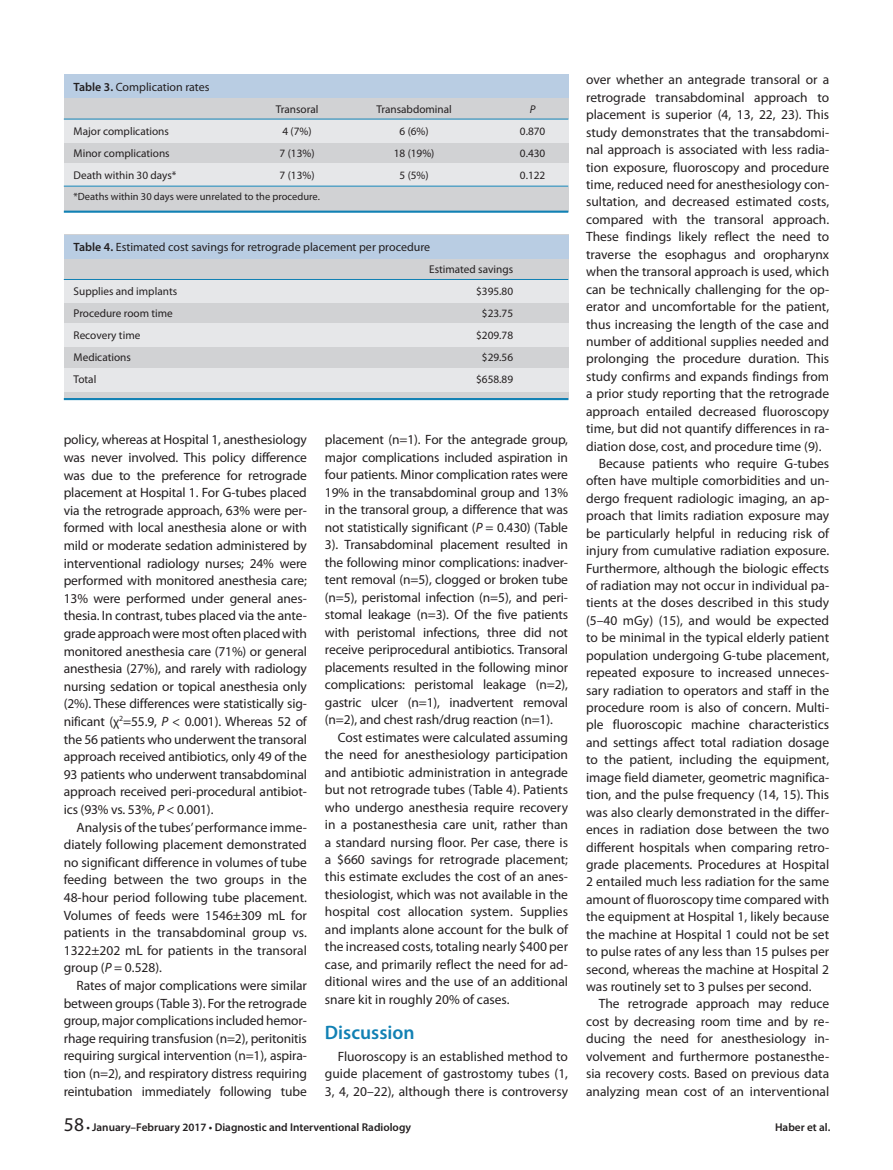
<style>
.page{position:relative;width:893px;height:1170px;background:#fff}
.page>*{position:absolute;margin:0;border:0;box-sizing:border-box;transform-origin:0 0}
.t1{font:600 19.5px "Myriad Pro";color:#1181b4}
.t2{font:13.5px/17.5px "Myriad Pro";color:#231f20;text-align:justify}
.t3{font:12px "Myriad Pro";color:#231f20}
.t4{font:11.25px "Myriad Pro";color:#231f20}
.t5{font:600 11.25px "Myriad Pro";color:#231f20}
.t6{font:italic 11.25px "Myriad Pro";color:#231f20}
.t7{font:10.5px "Myriad Pro";color:#231f20}
.s1{font-weight:600}
.s2{font-style:italic}
.s3{font-weight:400;font-size:19.5px}
</style>
<div class="page">
<div style="left:64px;top:74px;width:504px;height:138px;background:#d1d2d4"></div>
<div style="left:64px;top:74px;width:504px;height:24px;background:#b9cde3"></div>
<div style="left:64px;top:119px;width:504px;height:24px;background:#e6e7e9"></div>
<div style="left:64px;top:163px;width:504px;height:23px;background:#e6e7e9"></div>
<hr style="left:64px;top:210px;width:504px;height:3px;background:#1181b4">
<hr style="left:64px;top:119px;width:504px;height:1px;background:#1181b4">
<hr style="left:64px;top:186px;width:504px;height:1px;background:#1181b4">
<div style="left:64px;top:235px;width:504px;height:165px;background:#d1d2d4"></div>
<div style="left:64px;top:235px;width:504px;height:24px;background:#b9cde3"></div>
<div style="left:64px;top:280px;width:504px;height:23px;background:#e6e7e9"></div>
<div style="left:64px;top:323px;width:504px;height:23px;background:#e6e7e9"></div>
<div style="left:64px;top:368px;width:504px;height:23px;background:#e6e7e9"></div>
<hr style="left:64px;top:398px;width:504px;height:2px;background:#1181b4">
<hr style="left:64px;top:279px;width:504px;height:1px;background:#1181b4">
<p class="t3" style="left:74px;top:79px;width:138px"><span class="s1">Table 3.</span> Complication rates</p>
<p class="t4" style="left:276px;top:102px;width:44px">Transoral</p>
<p class="t4" style="left:376px;top:102px;width:77px">Transabdominal</p>
<p class="t6" style="left:530px;top:102px;width:7px">P</p>
<p class="t4" style="left:74px;top:124px;width:97px">Major complications</p>
<p class="t4" style="left:282px;top:124px;width:31px">4 (7%)</p>
<p class="t4" style="left:399px;top:124px;width:31px">6 (6%)</p>
<p class="t4" style="left:520px;top:124px;width:27px">0.870</p>
<p class="t4" style="left:74px;top:146px;width:98px">Minor complications</p>
<p class="t4" style="left:280px;top:146px;width:36px">7 (13%)</p>
<p class="t4" style="left:394px;top:146px;width:42px">18 (19%)</p>
<p class="t4" style="left:520px;top:146px;width:27px">0.430</p>
<p class="t4" style="left:74px;top:168px;width:105px">Death within 30 days*</p>
<p class="t4" style="left:280px;top:168px;width:36px">7 (13%)</p>
<p class="t4" style="left:399px;top:168px;width:31px">5 (5%)</p>
<p class="t4" style="left:520px;top:168px;width:27px">0.122</p>
<p class="t7" style="left:74px;top:190px;width:248px">*Deaths within 30 days were unrelated to the procedure.</p>
<p class="t3" style="left:74px;top:240px;width:358px"><span class="s1">Table 4.</span> Estimated cost savings for retrograde placement per procedure</p>
<p class="t4" style="left:429px;top:262px;width:85px">Estimated savings</p>
<p class="t4" style="left:74px;top:284px;width:105px">Supplies and implants</p>
<p class="t4" style="left:476px;top:284px;width:38px">$395.80</p>
<p class="t4" style="left:74px;top:306px;width:101px">Procedure room time</p>
<p class="t4" style="left:482px;top:306px;width:33px">$23.75</p>
<p class="t4" style="left:74px;top:328px;width:68px">Recovery time</p>
<p class="t4" style="left:476px;top:328px;width:38px">$209.78</p>
<p class="t4" style="left:74px;top:350px;width:59px">Medications</p>
<p class="t4" style="left:482px;top:350px;width:33px">$29.56</p>
<p class="t4" style="left:74px;top:372px;width:24px">Total</p>
<p class="t4" style="left:476px;top:372px;width:38px">$658.89</p>
<p class="t2" style="left:64px;top:431px;width:245px">policy, whereas at Hospital 1, anesthesiology was never involved. This policy difference was due to the preference for retrograde placement at Hospital 1. For G-tubes placed via the retrograde approach, 63% were per&shy;formed with local anesthesia alone or with mild or moderate sedation administered by interventional radiology nurses; 24% were performed with monitored anesthesia care; 13% were performed under general anes&shy;thesia. In contrast, tubes placed via the ante&shy;grade approach were most often placed with monitored anesthesia care (71%) or general anesthesia (27%), and rarely with radiology nursing sedation or topical anesthesia only (2%). These differences were statistically sig&shy;nificant (χ<sup>2</sup>=55.9, <span class="s2">P</span> &lt; 0.001). Whereas 52 of the 56 patients who underwent the transoral approach received antibiotics, only 49 of the 93 patients who underwent transabdominal approach received peri-procedural antibiot&shy;ics (93% vs. 53%, <span class="s2">P</span> &lt; 0.001).</p>
<p class="t2" style="left:64px;top:818px;width:245px;text-indent:13px">Analysis of the tubes’ performance imme&shy;diately following placement demonstrated no significant difference in volumes of tube feeding between the two groups in the 48-hour period following tube placement.<br>Volumes of feeds were 1546±309 mL for patients in the transabdominal group vs.<br>1322±202 mL for patients in the transoral group (<span class="s2">P</span> = 0.528).</p>
<p class="t2" style="left:64px;top:976px;width:245px;text-indent:13px">Rates of major complications were similar between groups (Table 3). For the retrograde group, major complications included hemor&shy;rhage requiring transfusion (n=2), peritonitis requiring surgical intervention (n=1), aspira&shy;tion (n=2), and respiratory distress requiring reintubation immediately following tube</p>
<p class="t2" style="left:325px;top:431px;width:245px">placement (n=1). For the antegrade group, major complications included aspiration in four patients. Minor complication rates were 19% in the transabdominal group and 13% in the transoral group, a difference that was not statistically significant (<span class="s2">P</span> = 0.430) (Table 3). Transabdominal placement resulted in the following minor complications: inadver&shy;tent removal (n=5), clogged or broken tube (n=5), peristomal infection (n=5), and peri&shy;stomal leakage (n=3). Of the five patients with peristomal infections, three did not receive periprocedural antibiotics. Transoral placements resulted in the following minor complications: peristomal leakage (n=2), gastric ulcer (n=1), inadvertent removal (n=2), and chest rash/drug reaction (n=1).</p>
<p class="t2" style="left:325px;top:728px;width:245px;text-indent:13px">Cost estimates were calculated assuming the need for anesthesiology participation and antibiotic administration in antegrade but not retrograde tubes (Table 4). Patients who undergo anesthesia require recovery in a postanesthesia care unit, rather than a standard nursing floor. Per case, there is a $660 savings for retrograde placement; this estimate excludes the cost of an anes&shy;thesiologist, which was not available in the hospital cost allocation system. Supplies and implants alone account for the bulk of the increased costs, totaling nearly $400 per case, and primarily reflect the need for ad&shy;ditional wires and the use of an additional snare kit in roughly 20% of cases.</p>
<p class="t1" style="left:325px;top:1019px;width:91px">Discussion</p>
<p class="t2" style="left:325px;top:1046px;width:245px;text-indent:13px">Fluoroscopy is an established method to guide placement of gastrostomy tubes (1, 3, 4, 20–22), although there is controversy</p>
<p class="t2" style="left:586px;top:71px;width:245px">over whether an antegrade transoral or a retrograde transabdominal approach to placement is superior (4, 13, 22, 23). This study demonstrates that the transabdomi&shy;nal approach is associated with less radia&shy;tion exposure, fluoroscopy and procedure time, reduced need for anesthesiology con&shy;sultation, and decreased estimated costs, compared with the transoral approach.<br>These findings likely reflect the need to traverse the esophagus and oropharynx when the transoral approach is used, which can be technically challenging for the op&shy;erator and uncomfortable for the patient, thus increasing the length of the case and number of additional supplies needed and prolonging the procedure duration. This study confirms and expands findings from a prior study reporting that the retrograde approach entailed decreased fluoroscopy time, but did not quantify differences in ra&shy;diation dose, cost, and procedure time (9).</p>
<p class="t2" style="left:586px;top:454px;width:245px;text-indent:13px">Because patients who require G-tubes often have multiple comorbidities and un&shy;dergo frequent radiologic imaging, an ap&shy;proach that limits radiation exposure may be particularly helpful in reducing risk of injury from cumulative radiation exposure.<br>Furthermore, although the biologic effects of radiation may not occur in individual pa&shy;tients at the doses described in this study (5–40 mGy) (15), and would be expected to be minimal in the typical elderly patient population undergoing G-tube placement, repeated exposure to increased unneces&shy;sary radiation to operators and staff in the procedure room is also of concern. Multi&shy;ple fluoroscopic machine characteristics and settings affect total radiation dosage to the patient, including the equipment, image field diameter, geometric magnifica&shy;tion, and the pulse frequency (14, 15). This was also clearly demonstrated in the differ&shy;ences in radiation dose between the two different hospitals when comparing retro&shy;grade placements. Procedures at Hospital 2 entailed much less radiation for the same amount of fluoroscopy time compared with the equipment at Hospital 1, likely because the machine at Hospital 1 could not be set to pulse rates of any less than 15 pulses per second, whereas the machine at Hospital 2 was routinely set to 3 pulses per second.</p>
<p class="t2" style="left:586px;top:994px;width:245px;text-indent:13px">The retrograde approach may reduce cost by decreasing room time and by re&shy;ducing the need for anesthesiology in&shy;volvement and furthermore postanesthe&shy;sia recovery costs. Based on previous data analyzing mean cost of an interventional</p>
<p class="t5" style="left:64px;top:1120px;width:349px"><span class="s3">58</span> • January–February 2017 • Diagnostic and Interventional Radiology</p>
<p class="t5" style="left:775px;top:1120px;width:57px">Haber et al.</p>
</div>
